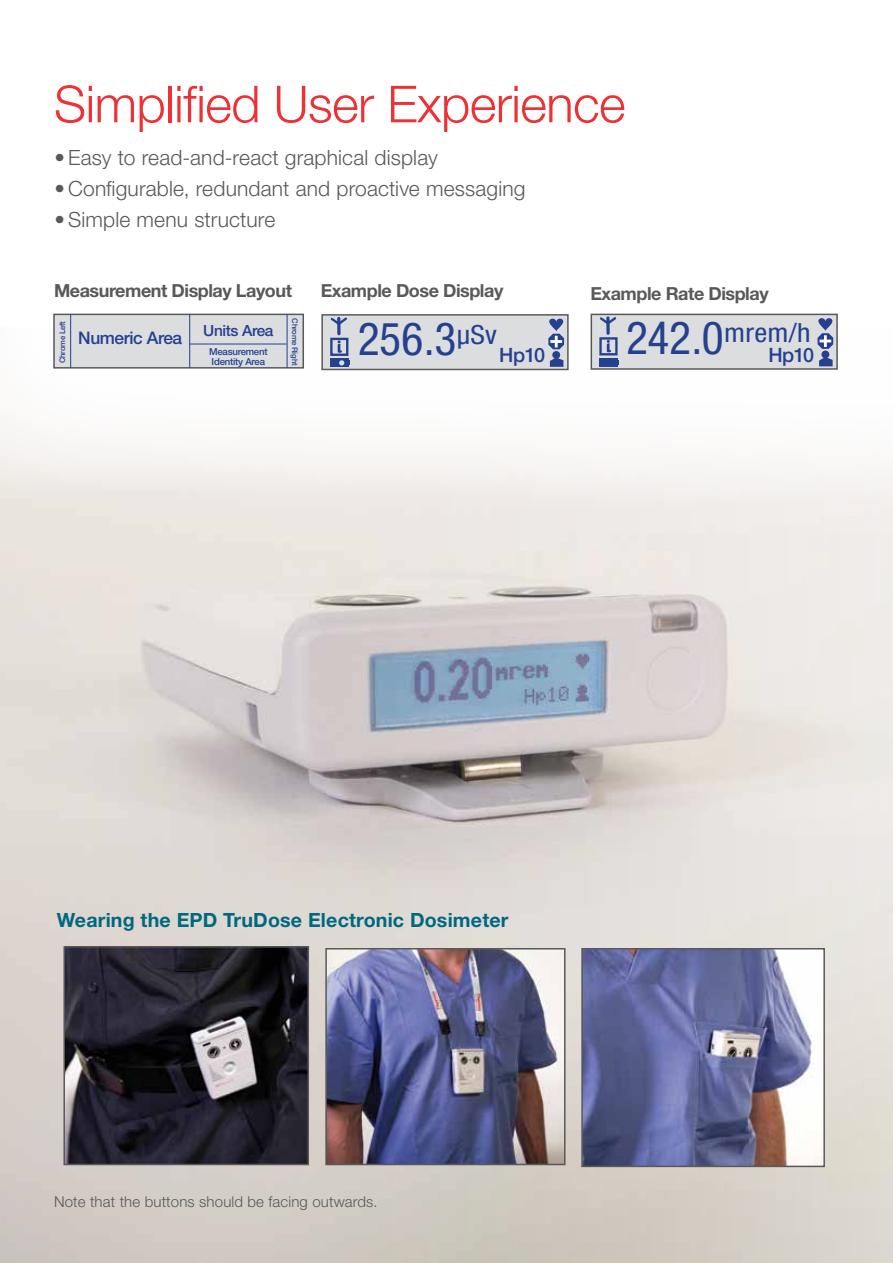
<style>
.page{position:relative;width:893px;height:1263px;background:#fff}
.page>*{position:absolute;margin:0;border:0;box-sizing:border-box;transform-origin:0 0}
.t1{font:300 51px "Helvetica Neue LT Std";letter-spacing:-.01em;color:#ee3134}
.t2{font:condensed 45.6px "Helvetica Neue LT Std";color:#25408f}
.t3{font:condensed 26.4px "Helvetica Neue LT Std";color:#25408f;scale:1.1 1}
.t4{font:300 21px "Helvetica Neue LT Std";letter-spacing:.01em;color:#58595b}
.t5{font:500 19.8px "Helvetica Neue LT Std";letter-spacing:-.025em;color:#25408f}
.t6{font:700 19.65px "Helvetica Neue LT Std";letter-spacing:.01em;color:#006880}
.t7{font:700 18px "Helvetica Neue LT Std";letter-spacing:-.025em;color:#58595b}
.t8{font:500 17.4px "Helvetica Neue LT Std";letter-spacing:-.025em;color:#25408f}
.t9{font:500 15.45px "Helvetica Neue LT Std";letter-spacing:-.025em;color:#25408f}
.t10{font:300 15px "Helvetica Neue LT Std";letter-spacing:.01em;color:#58595b}
.t11{font:500 9.6px/9.6px "Helvetica Neue LT Std";letter-spacing:-.025em;color:#25408f}
.t12{font:500 7.65px "Helvetica Neue LT Std";letter-spacing:-.025em;color:#25408f}
.s1{font-size:45.6px}
</style>
<div class="page">
<img style="left:0;top:507px;width:893px;height:756px">
<svg style="left:0;top:313px;width:893px;height:194px"></svg>
<div style="left:321px;top:314px;width:248px;height:56px;background:#dcddde;border:2px solid #58595b"></div>
<div style="left:330px;top:359px;width:19px;height:8px;background:#25408f"></div>
<svg style="left:339px;top:360px;width:11px;height:5px"></svg>
<div style="left:330px;top:338px;width:18px;height:18px;border:2px solid #25408f"></div>
<svg style="left:338px;top:340px;width:4px;height:13px"></svg>
<svg style="left:337px;top:327px;width:4px;height:7px"></svg>
<svg style="left:329px;top:315px;width:20px;height:12px"></svg>
<svg style="left:548px;top:319px;width:16px;height:30px"></svg>
<div style="left:552px;top:351px;width:8px;height:8px;background:#25408f;border-radius:50%"></div>
<svg style="left:550px;top:358px;width:13px;height:9px"></svg>
<div style="left:591px;top:314px;width:247px;height:56px;background:#dcddde;border:2px solid #58595b"></div>
<div style="left:599px;top:358px;width:19px;height:9px;background:#25408f"></div>
<div style="left:599px;top:337px;width:19px;height:18px;border:2px solid #25408f"></div>
<svg style="left:607px;top:340px;width:4px;height:12px"></svg>
<svg style="left:606px;top:326px;width:4px;height:7px"></svg>
<svg style="left:598px;top:315px;width:20px;height:11px"></svg>
<svg style="left:818px;top:318px;width:15px;height:31px"></svg>
<div style="left:821px;top:351px;width:8px;height:7px;background:#25408f;border-radius:50%"></div>
<svg style="left:819px;top:358px;width:14px;height:8px"></svg>
<div style="left:53px;top:314px;width:251px;height:55px;background:#dcddde;border:2px solid #58595b"></div>
<hr style="left:70px;top:314px;width:1px;height:54px;background:#25408f">
<hr style="left:287px;top:314px;width:1px;height:54px;background:#25408f">
<hr style="left:189px;top:314px;width:1px;height:54px;background:#25408f">
<hr style="left:189px;top:343px;width:98px;height:1px;background:#25408f">
<img style="left:584px;top:951px;width:238px;height:213px">
<div style="left:581px;top:948px;width:244px;height:219px;border:2px solid #58595b"></div>
<img style="left:328px;top:951px;width:234px;height:211px">
<div style="left:325px;top:948px;width:240px;height:217px;border:2px solid #58595b"></div>
<img style="left:66px;top:949px;width:240px;height:213px">
<div style="left:63px;top:946px;width:246px;height:219px;border:2px solid #58595b"></div>
<h1 class="t1" style="left:54px;top:73px;width:573px">Simplified User Experience</h1>
<p class="t4" style="left:55px;top:145px;width:385px">•Easy to read-and-react graphical display</p>
<p class="t4" style="left:55px;top:176px;width:472px">• Configurable, redundant and proactive messaging</p>
<p class="t4" style="left:55px;top:207px;width:222px">•Simple menu structure</p>
<p class="t7" style="left:54px;top:279px;width:240px">Measurement Display Layout</p>
<p class="t7" style="left:321px;top:280px;width:184px">Example Dose Display</p>
<p class="t7" style="left:590px;top:282px;width:180px">Example Rate Display</p>
<p class="t9" style="left:203px;top:322px;width:72px">Units Area</p>
<p class="t12" style="left:299px;top:318px;width:49px;rotate:90deg">Chrome Right</p>
<p class="t12" style="left:58px;top:363px;width:44px;rotate:-90deg">Chrome Left</p>
<p class="t3" style="left:626px;top:318px;width:169px"><span class="s1">242.0</span>mrem/h</p>
<h2 class="t2" style="left:358px;top:312px;width:141px">256.3<sup>µSv</sup></h2>
<p class="t8" style="left:78px;top:328px;width:105px">Numeric Area</p>
<p class="t5" style="left:768px;top:343px;width:47px">Hp10</p>
<p class="t5" style="left:499px;top:343px;width:47px">Hp10</p>
<p class="t11" style="left:209px;top:347px;width:60px">Measurement<br>Identity Area</p>
<p class="t6" style="left:57px;top:908px;width:453px">Wearing the EPD TruDose Electronic Dosimeter</p>
<p class="t10" style="left:54px;top:1192px;width:325px">Note that the buttons should be facing outwards.</p>
</div>
